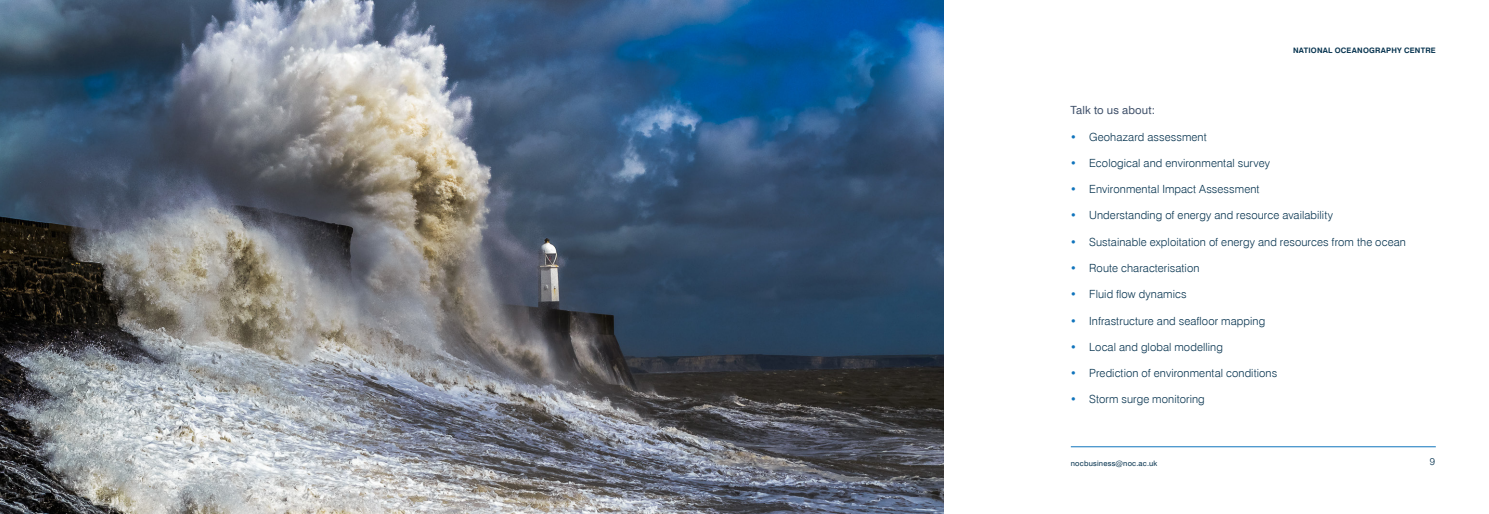
<style>
.page{position:relative;width:1489px;height:514px;background:#fff}
.page>*{position:absolute;margin:0;border:0;box-sizing:border-box;transform-origin:0 0}
.t1{font:300 11.25px "Swiss 721 BT";letter-spacing:.01em;color:#05324e}
.NOC_INTRO{font:11.25px "Swiss 721 BT";letter-spacing:.015em;color:#41526b}
.t2{font:300 10px "Swiss 721 BT";color:#05324e}
.NOC_PAGE_FOOTER{font:700 7.5px "Swiss 721 BT";letter-spacing:.03em;color:#05324e}
.t3{font:7.5px "Swiss 721 BT";letter-spacing:.025em;color:#05324e}
.s1{color:#1074bc}
</style>
<div class="page">
<hr style="left:1070px;top:446px;width:365px;height:1px;background:#1074bc">
<img style="left:0;top:0;width:943px;height:514px">
<p class="NOC_PAGE_FOOTER" style="left:1292px;top:46px;width:144px">NATIONAL OCEANOGRAPHY CENTRE</p>
<p class="NOC_INTRO" style="left:1070px;top:104px;width:86px">Talk to us about:</p>
<p class="t1" style="left:1070px;top:130px;width:138px"><span class="s1">•</span> Geohazard assessment</p>
<p class="t1" style="left:1070px;top:156px;width:201px"><span class="s1">•</span> Ecological and environmental survey</p>
<p class="t1" style="left:1070px;top:182px;width:191px"><span class="s1">•</span> Environmental Impact Assessment</p>
<p class="t1" style="left:1070px;top:209px;width:264px"><span class="s1">•</span> Understanding of energy and resource availability</p>
<p class="t1" style="left:1070px;top:235px;width:337px"><span class="s1">•</span> Sustainable exploitation of energy and resources from the ocean</p>
<p class="t1" style="left:1070px;top:261px;width:131px"><span class="s1">•</span> Route characterisation</p>
<p class="t1" style="left:1070px;top:287px;width:118px"><span class="s1">•</span> Fluid flow dynamics</p>
<p class="t1" style="left:1070px;top:314px;width:196px"><span class="s1">•</span> Infrastructure and seafloor mapping</p>
<p class="t1" style="left:1070px;top:340px;width:154px"><span class="s1">•</span> Local and global modelling</p>
<p class="t1" style="left:1070px;top:366px;width:208px"><span class="s1">•</span> Prediction of environmental conditions</p>
<p class="t1" style="left:1070px;top:392px;width:136px"><span class="s1">•</span> Storm surge monitoring</p>
<p class="t3" style="left:1070px;top:459px;width:88px">nocbusiness@noc.ac.uk</p>
<p class="t2" style="left:1429px;top:455px;width:7px">9</p>
</div>
